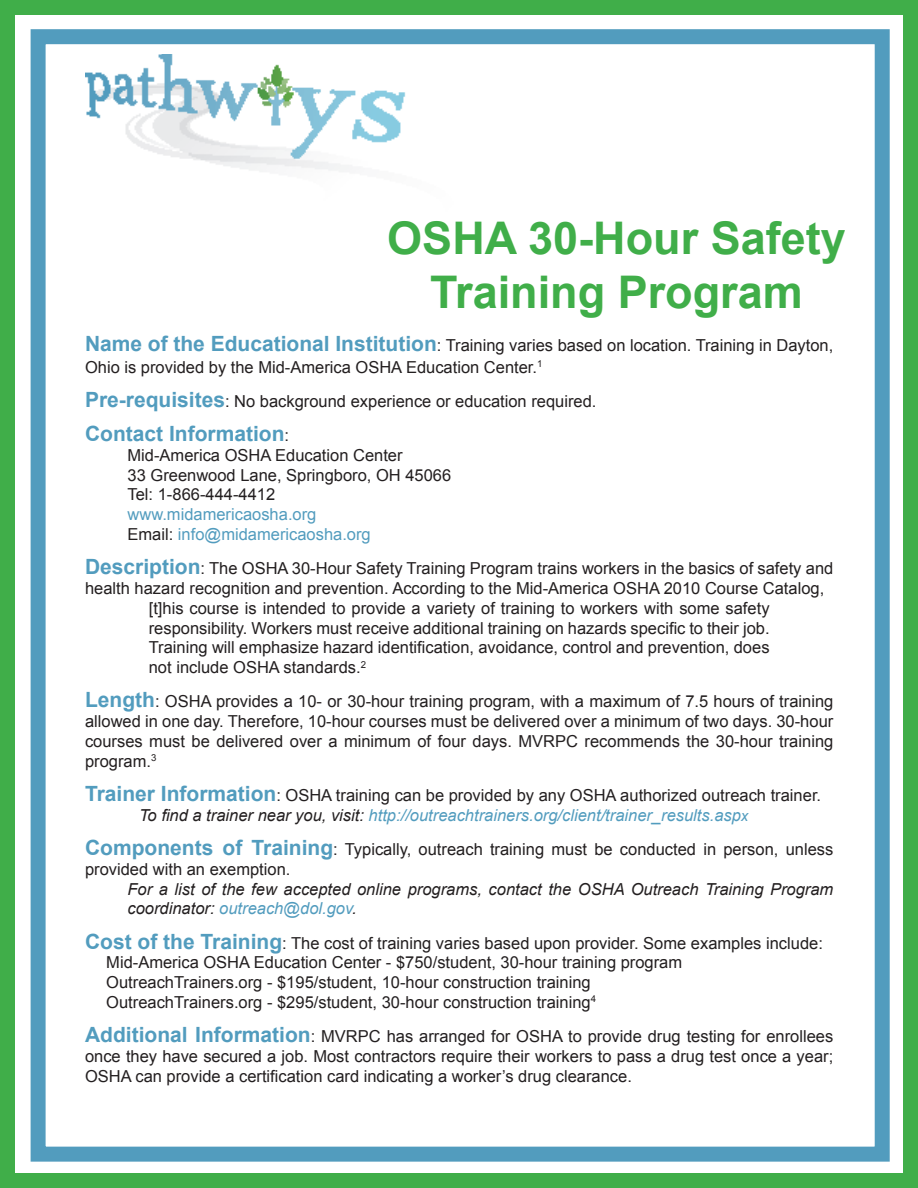
<style>
.page{position:relative;width:918px;height:1188px;background:#fff}
.page>*{position:absolute;margin:0;border:0;box-sizing:border-box;transform-origin:0 0}
.t1{font:700 45px/54px "Arial";color:#40ae49;text-align:center}
.t2{font:700 21px "Arial";color:#529cbe}
.t3{font:16.5px/19.8px "Arial";color:#231f20}
.t4{font:italic 16.5px/19.8px "Arial";color:#231f20}
.t5{font:16.5px/19.8px "Arial";color:#529cbe}
.s1{font-weight:700;font-size:21px;color:#529cbe}
.s2{font-weight:400;font-size:16.5px;color:#231f20}
.s3{color:#231f20}
.s4{font-style:italic}
.s5{font-style:italic;color:#529cbe}
.s6{font-style:italic;font-size:15px;color:#529cbe}
.s7{color:#529cbe}
</style>
<div class="page">
<div style="left:0;top:0;width:918px;height:1188px;border:15px solid #40ae49"></div>
<div style="left:31px;top:29px;width:859px;height:1133px;border:15px solid #529cbe"></div>
<img style="left:85px;top:54px;width:321px;height:118px">
<h1 class="t1" style="left:387px;top:212px;width:460px">OSHA 30-Hour Safety<br>Training Program</h1>
<p class="t3" style="left:85px;top:335px;width:750px;line-height:21.6px"><span class="s1">Name of the Educational Institution</span>: Training varies based on location. Training in Dayton,<br>Ohio is provided by the Mid-America OSHA Education Center.<sup>1</sup></p>
<p class="t3" style="left:85px;top:391px;width:513px"><span class="s1">Pre-requisites</span>: No background experience or education required.</p>
<p class="t2" style="left:85px;top:420px;width:206px">Contact Information<span class="s2">:</span></p>
<p class="t3" style="left:128px;top:445px;width:325px">Mid-America OSHA Education Center<br>33 Greenwood Lane, Springboro, OH 45066<br>Tel: 1-866-444-4412</p>
<p class="t5" style="left:128px;top:505px;width:245px">www.midamericaosha.org<br><span class="s3">Email:</span> info@midamericaosha.org</p>
<p class="t3" style="left:85px;top:559px;width:750px"><span class="s1">Description</span>: The OSHA 30-Hour Safety Training Program trains workers in the basics of safety and</p>
<p class="t3" style="left:85px;top:578px;width:741px">health hazard recognition and prevention. According to the Mid-America OSHA 2010 Course Catalog,</p>
<p class="t3" style="left:149px;top:598px;width:622px">[t]his course is intended to provide a variety of training to workers with some safety</p>
<p class="t3" style="left:149px;top:618px;width:622px">responsibility. Workers must receive additional training on hazards specific to their job.</p>
<p class="t3" style="left:149px;top:638px;width:622px">Training will emphasize hazard identification, avoidance, control and prevention, does</p>
<p class="t3" style="left:149px;top:658px;width:219px">not include OSHA standards.<sup>2</sup></p>
<p class="t3" style="left:85px;top:692px;width:750px;text-align:justify"><span class="s1">Length</span>: OSHA provides a 10- or 30-hour training program, with a maximum of 7.5 hours of training allowed in one day. Therefore, 10-hour courses must be delivered over a minimum of two days. 30-hour courses must be delivered over a minimum of four days. MVRPC recommends the 30-hour training program.<sup>3</sup></p>
<p class="t3" style="left:139px;top:785px;width:684px;text-indent:-54px"><span class="s1">Trainer Information</span>: OSHA training can be provided by any OSHA authorized outreach trainer.<br><span class="s4">To find a trainer near you, visit:</span> <span class="s5">http://outreachtrainers.org/client/trainer_results.asp</span><span class="s6">x</span></p>
<p class="t3" style="left:85px;top:839px;width:750px"><span class="s1">Components of Training</span>: Typically, outreach training must be conducted in person, unless provided with an exemption.</p>
<p class="t4" style="left:128px;top:879px;width:707px">For a list of the few accepted online programs, contact the OSHA Outreach Training Program coordinator: <span class="s7">outreach@dol.gov</span>.</p>
<p class="t3" style="left:106px;top:933px;width:718px;text-indent:-21px"><span class="s1">Cost of the Training</span>: The cost of training varies based upon provider. Some examples include:<br>Mid-America OSHA Education Center - $750/student, 30-hour training program OutreachTrainers.org - $195/student, 10-hour construction training<br>OutreachTrainers.org - $295/student, 30-hour construction training<sup>4</sup></p>
<p class="t3" style="left:85px;top:1027px;width:750px;text-align:justify"><span class="s1">Additional Information</span>: MVRPC has arranged for OSHA to provide drug testing for enrollees once they have secured a job. Most contractors require their workers to pass a drug test once a year; OSHA can provide a certification card indicating a worker’s drug clearance.</p>
</div>
